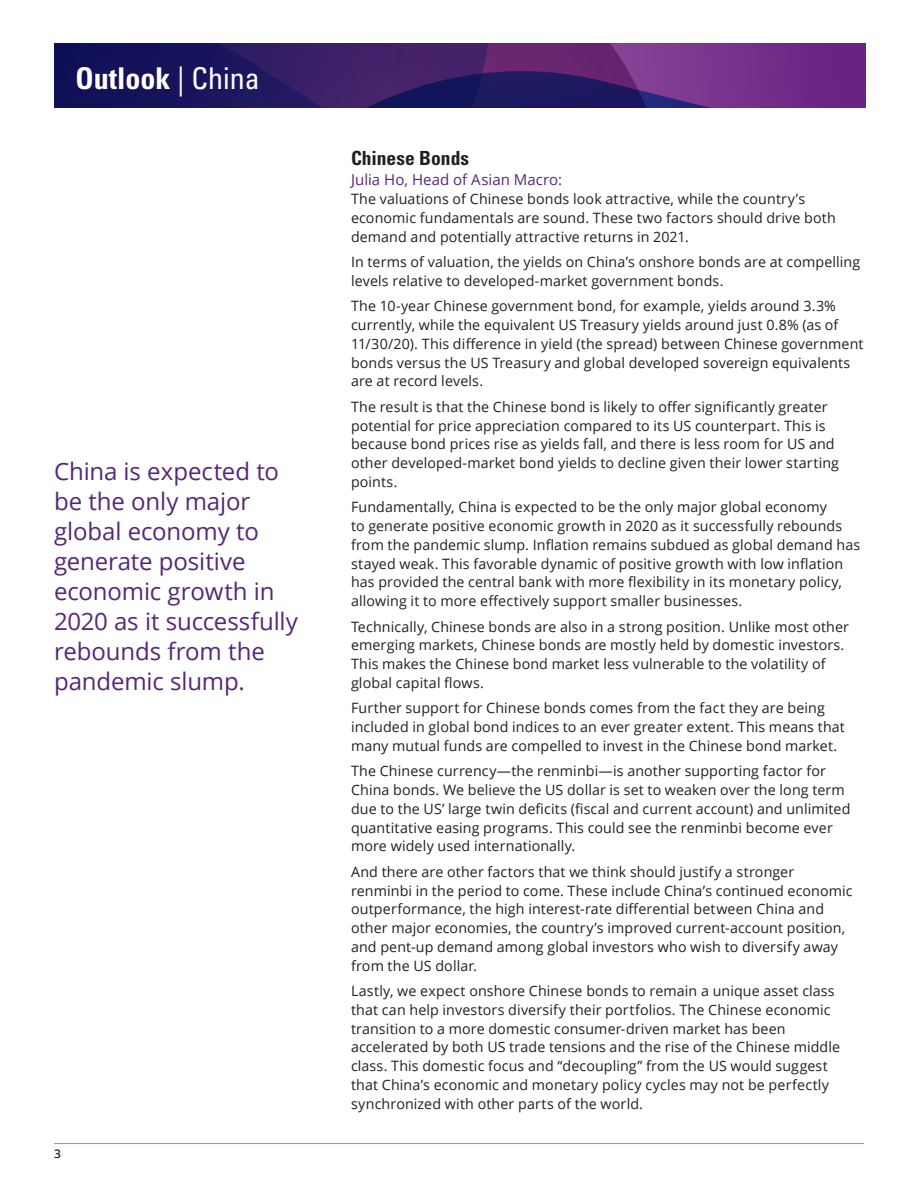
<style>
.page{position:relative;width:918px;height:1188px;background:#fff}
.page>*{position:absolute;margin:0;border:0;box-sizing:border-box;transform-origin:0 0}
.t1{font:700 condensed 30px "Univers";color:#fff}
.Large_quote{font:24px/30px "Open Sans";letter-spacing:-.005em;color:#562777}
.Subhead_1_Black_Pub{font:700 condensed 19.5px "Univers";color:#231f20}
.Subhead_2_Medium_Pub{font:15px "Open Sans";letter-spacing:.005em;color:#562777}
.Body_copy{font:14.25px/18.8px "Open Sans";letter-spacing:.01em;color:#231f20}
.t2{font:600 12px "Open Sans";color:#231f20}
.s1{font-weight:400}
</style>
<div class="page">
<svg style="left:54px;top:43px;width:811px;height:65px;background:#40206d"></svg>
<hr style="left:54px;top:1143px;width:810px;height:1px;background:#939598">
<p class="t1" style="left:76px;top:59px;width:186px">Outlook <span class="s1">| China</span></p>
<p class="Large_quote" style="left:54px;top:455px;width:246px">China is expected to be the only major global economy to generate positive economic growth in<br>2020 as it successfully rebounds from the pandemic slump.</p>
<p class="t2" style="left:54px;top:1145px;width:8px">3</p>
<p class="Subhead_1_Black_Pub" style="left:351px;top:146px;width:120px">Chinese Bonds</p>
<p class="Subhead_2_Medium_Pub" style="left:351px;top:170px;width:213px">Julia Ho, Head of Asian Macro:</p>
<p class="Body_copy" style="left:351px;top:189px;width:486px">The valuations of Chinese bonds look attractive, while the country’s economic fundamentals are sound. These two factors should drive both demand and potentially attractive returns in 2021.</p>
<p class="Body_copy" style="left:351px;top:252px;width:511px">In terms of valuation, the yields on China’s onshore bonds are at compelling levels relative to developed-market government bonds.</p>
<p class="Body_copy" style="left:351px;top:296px;width:514px">The 10-year Chinese government bond, for example, yields around 3.3% currently, while the equivalent US Treasury yields around just 0.8% (as of 11/30/20). This difference in yield (the spread) between Chinese government bonds versus the US Treasury and global developed sovereign equivalents are at record levels.</p>
<p class="Body_copy" style="left:351px;top:397px;width:490px">The result is that the Chinese bond is likely to offer significantly greater potential for price appreciation compared to its US counterpart. This is because bond prices rise as yields fall, and there is less room for US and other developed-market bond yields to decline given their lower starting points.</p>
<p class="Body_copy" style="left:351px;top:497px;width:511px">Fundamentally, China is expected to be the only major global economy<br>to generate positive economic growth in 2020 as it successfully rebounds from the pandemic slump. Inflation remains subdued as global demand has stayed weak. This favorable dynamic of positive growth with low inflation has provided the central bank with more flexibility in its monetary policy, allowing it to more effectively support smaller businesses.</p>
<p class="Body_copy" style="left:351px;top:617px;width:500px">Technically, Chinese bonds are also in a strong position. Unlike most other emerging markets, Chinese bonds are mostly held by domestic investors.<br>This makes the Chinese bond market less vulnerable to the volatility of global capital flows.</p>
<p class="Body_copy" style="left:351px;top:698px;width:496px">Further support for Chinese bonds comes from the fact they are being included in global bond indices to an ever greater extent. This means that many mutual funds are compelled to invest in the Chinese bond market.</p>
<p class="Body_copy" style="left:351px;top:761px;width:501px">The Chinese currency—the renminbi—is another supporting factor for China bonds. We believe the US dollar is set to weaken over the long term due to the US’ large twin deficits (fiscal and current account) and unlimited quantitative easing programs. This could see the renminbi become ever more widely used internationally.</p>
<p class="Body_copy" style="left:351px;top:862px;width:503px">And there are other factors that we think should justify a stronger renminbi in the period to come. These include China’s continued economic outperformance, the high interest-rate differential between China and other major economies, the country’s improved current-account position, and pent-up demand among global investors who wish to diversify away from the US dollar.</p>
<p class="Body_copy" style="left:351px;top:981px;width:491px">Lastly, we expect onshore Chinese bonds to remain a unique asset class that can help investors diversify their portfolios. The Chinese economic transition to a more domestic consumer-driven market has been accelerated by both US trade tensions and the rise of the Chinese middle class. This domestic focus and “decoupling” from the US would suggest that China’s economic and monetary policy cycles may not be perfectly synchronized with other parts of the world.</p>
</div>
